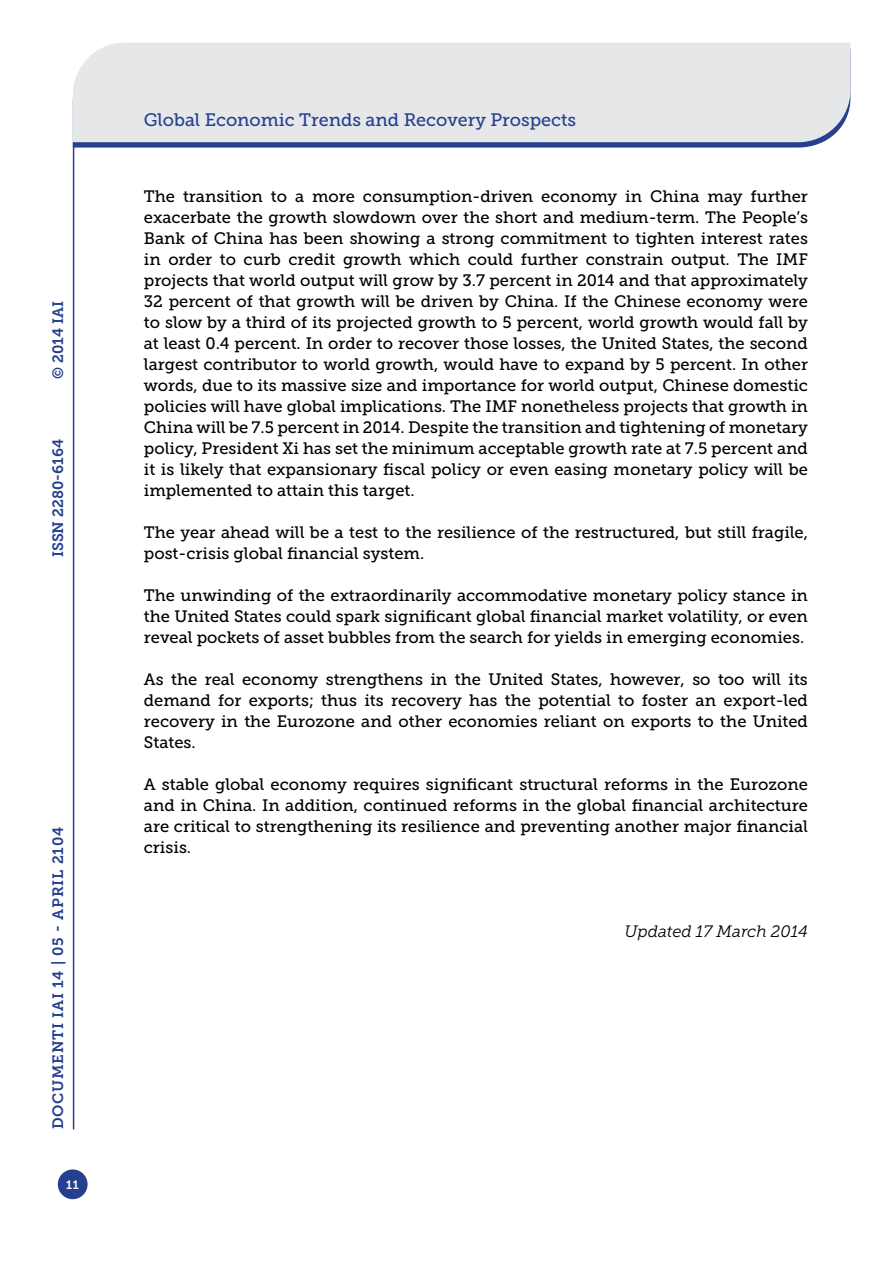
<style>
.page{position:relative;width:893px;height:1263px;background:#fff}
.page>*{position:absolute;margin:0;border:0;box-sizing:border-box;transform-origin:0 0}
.t1{font:18px "Museo Slab 500";color:#25408f}
.t2{font:16.5px/21px "Museo Slab 500";color:#000;text-align:justify}
.t3{font:italic 16.5px "Museo Slab 300";color:#000}
.t4{font:15px "Museo Slab 700";letter-spacing:.05em;color:#25408f}
.t5{font:15px "Museo Slab 700";color:#25408f}
.t6{font:12px "Museo Slab 700";color:#fff}
</style>
<div class="page">
<svg style="left:74px;top:142px;width:749px;height:6px;fill:#25408f"></svg>
<div style="left:73px;top:43px;width:777px;height:99px;background:#e6e7e8"></div>
<div style="left:58px;top:1169px;width:30px;height:30px;background:#25408f;border-radius:50%"></div>
<hr style="left:73px;top:142px;width:1px;height:987px;background:#25408f">
<p class="t4" style="left:50px;top:379px;width:79px;rotate:-90deg">© 2014 IAI</p>
<p class="t5" style="left:50px;top:557px;width:120px;rotate:-90deg">ISSN 2280-6164</p>
<p class="t4" style="left:50px;top:1129px;width:304px;rotate:-90deg">DOCUMENTI IAI 14 | 05 - April 2104</p>
<p class="t6" style="left:66px;top:1178px;width:14px">11</p>
<p class="t1" style="left:144px;top:110px;width:434px">Global Economic Trends and Recovery Prospects</p>
<p class="t2" style="left:144px;top:186px;width:666px">The transition to a more consumption-driven economy in China may further exacerbate the growth slowdown over the short and medium-term. The People’s Bank of China has been showing a strong commitment to tighten interest rates in order to curb credit growth which could further constrain output. The IMF projects that world output will grow by 3.7 percent in 2014 and that approximately 32 percent of that growth will be driven by China. If the Chinese economy were to slow by a third of its projected growth to 5 percent, world growth would fall by at least 0.4 percent. In order to recover those losses, the United States, the second largest contributor to world growth, would have to expand by 5 percent. In other words, due to its massive size and importance for world output, Chinese domestic policies will have global implications. The IMF nonetheless projects that growth in China will be 7.5 percent in 2014. Despite the transition and tightening of monetary policy, President Xi has set the minimum acceptable growth rate at 7.5 percent and it is likely that expansionary fiscal policy or even easing monetary policy will be implemented to attain this target.</p>
<p class="t2" style="left:144px;top:522px;width:666px">The year ahead will be a test to the resilience of the restructured, but still fragile, post-crisis global financial system.</p>
<p class="t2" style="left:144px;top:585px;width:666px">The unwinding of the extraordinarily accommodative monetary policy stance in the United States could spark significant global financial market volatility, or even reveal pockets of asset bubbles from the search for yields in emerging economies.</p>
<p class="t2" style="left:144px;top:669px;width:666px">As the real economy strengthens in the United States, however, so too will its demand for exports; thus its recovery has the potential to foster an export-led recovery in the Eurozone and other economies reliant on exports to the United States.</p>
<p class="t2" style="left:144px;top:774px;width:666px">A stable global economy requires significant structural reforms in the Eurozone and in China. In addition, continued reforms in the global financial architecture are critical to strengthening its resilience and preventing another major financial crisis.</p>
<p class="t3" style="left:624px;top:922px;width:185px">Updated 17 March 2014</p>
</div>
